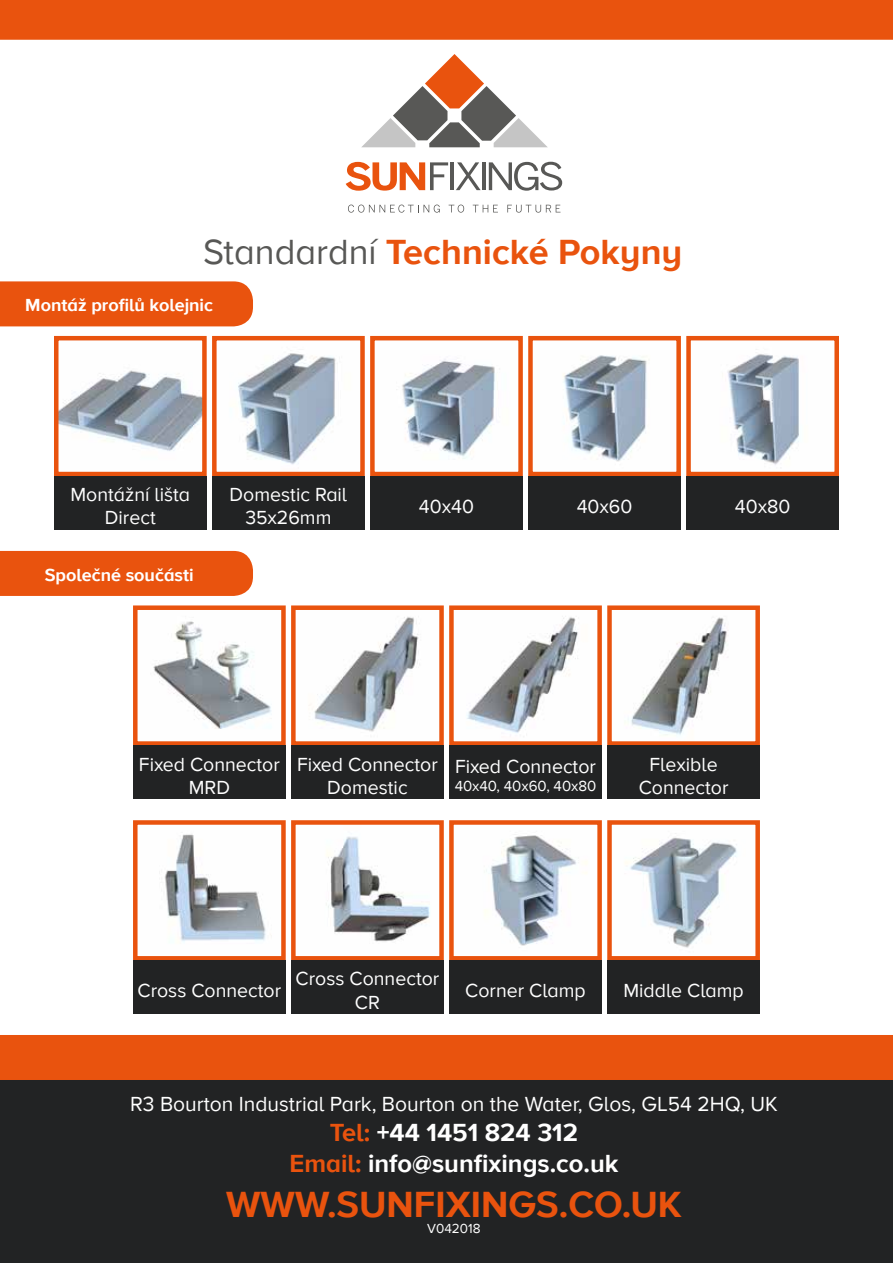
<style>
.page{position:relative;width:893px;height:1263px;background:#fff}
.page>*{position:absolute;margin:0;border:0;box-sizing:border-box;transform-origin:0 0}
.t1{font:700 37.5px "Proxima Nova A";color:#e9530e}
.t2{font:700 36px "Proxima Nova A";color:#e9530e}
.t3{font:700 25.5px/30.6px "Proxima Nova A";color:#fff;text-align:center}
.t4{font:21px "Proxima Nova A";color:#fff}
.t5{font:19.5px/23.4px "Proxima Nova A";color:#fff;text-align:center}
.t6{font:700 18px "Proxima Nova A";color:#fff}
.t7{font:15px "Proxima Nova A";color:#fff}
.t8{font:13.5px "Proxima Nova A";color:#fff}
.s1{font-weight:400;color:#585856}
.s2{color:#e9530e}
</style>
<div class="page">
<div style="left:0;top:0;width:893px;height:40px;background:#e9530e"></div>
<div style="left:0;top:1078px;width:893px;height:185px;background:#222324"></div>
<div style="left:0;top:1035px;width:893px;height:45px;background:#e9530e"></div>
<svg style="left:346px;top:162px;width:102px;height:29px"></svg>
<hr style="left:450px;top:162px;width:3px;height:28px;background:#585856">
<svg style="left:456px;top:162px;width:25px;height:28px"></svg>
<hr style="left:482px;top:162px;width:4px;height:28px;background:#585856">
<svg style="left:489px;top:162px;width:73px;height:29px"></svg>
<svg style="left:348px;top:205px;width:92px;height:8px"></svg>
<svg style="left:449px;top:205px;width:15px;height:8px"></svg>
<svg style="left:473px;top:205px;width:25px;height:7px"></svg>
<svg style="left:507px;top:205px;width:53px;height:8px"></svg>
<svg style="left:362px;top:54px;width:185px;height:93px"></svg>
<div style="left:0;top:281px;width:253px;height:45px;background:#e9530e"></div>
<div style="left:0;top:551px;width:253px;height:45px;background:#e9530e"></div>
<img style="left:59px;top:370px;width:143px;height:81px">
<div style="left:54px;top:336px;width:153px;height:140px;border:4px solid #e9530e"></div>
<img style="left:153px;top:621px;width:119px;height:108px">
<div style="left:133px;top:605px;width:153px;height:141px;border:4px solid #e9530e"></div>
<img style="left:164px;top:834px;width:108px;height:108px">
<div style="left:133px;top:820px;width:153px;height:140px;border:4px solid #e9530e"></div>
<img style="left:238px;top:353px;width:98px;height:112px">
<div style="left:212px;top:336px;width:153px;height:140px;border:4px solid #e9530e"></div>
<img style="left:309px;top:617px;width:111px;height:115px">
<div style="left:291px;top:605px;width:153px;height:141px;border:4px solid #e9530e"></div>
<img style="left:326px;top:836px;width:104px;height:106px">
<div style="left:291px;top:820px;width:153px;height:140px;border:4px solid #e9530e"></div>
<img style="left:396px;top:359px;width:99px;height:100px">
<div style="left:370px;top:336px;width:153px;height:140px;border:4px solid #e9530e"></div>
<img style="left:467px;top:617px;width:111px;height:116px">
<div style="left:449px;top:605px;width:153px;height:141px;border:4px solid #e9530e"></div>
<img style="left:484px;top:835px;width:103px;height:111px">
<div style="left:449px;top:820px;width:153px;height:140px;border:4px solid #e9530e"></div>
<img style="left:563px;top:355px;width:84px;height:107px">
<div style="left:528px;top:336px;width:153px;height:140px;border:4px solid #e9530e"></div>
<img style="left:628px;top:617px;width:100px;height:119px">
<div style="left:607px;top:605px;width:153px;height:141px;border:4px solid #e9530e"></div>
<img style="left:625px;top:833px;width:112px;height:115px">
<div style="left:607px;top:820px;width:153px;height:140px;border:4px solid #e9530e"></div>
<img style="left:727px;top:349px;width:72px;height:116px">
<div style="left:686px;top:336px;width:153px;height:140px;border:4px solid #e9530e"></div>
<div style="left:54px;top:476px;width:153px;height:53px;background:#222324"></div>
<div style="left:133px;top:746px;width:153px;height:53px;background:#222324"></div>
<div style="left:133px;top:960px;width:153px;height:54px;background:#222324"></div>
<div style="left:212px;top:476px;width:153px;height:53px;background:#222324"></div>
<div style="left:291px;top:746px;width:153px;height:53px;background:#222324"></div>
<div style="left:291px;top:960px;width:153px;height:54px;background:#222324"></div>
<div style="left:370px;top:476px;width:153px;height:53px;background:#222324"></div>
<div style="left:449px;top:746px;width:153px;height:53px;background:#222324"></div>
<div style="left:449px;top:960px;width:153px;height:54px;background:#222324"></div>
<div style="left:528px;top:476px;width:153px;height:53px;background:#222324"></div>
<div style="left:607px;top:746px;width:153px;height:53px;background:#222324"></div>
<div style="left:607px;top:960px;width:153px;height:54px;background:#222324"></div>
<div style="left:686px;top:476px;width:153px;height:53px;background:#222324"></div>
<h2 class="t2" style="left:203px;top:231px;width:481px"><span class="s1">Standardní</span> Technické Pokyny</h2>
<p class="t6" style="left:25px;top:295px;width:189px">Montáž profilů kolejnic</p>
<p class="t5" style="left:71px;top:483px;width:121px">Montážní lišta<br>Direct</p>
<p class="t6" style="left:45px;top:564px;width:151px">Společné součásti</p>
<p class="t5" style="left:230px;top:483px;width:119px">Domestic Rail<br>35x26mm</p>
<p class="t5" style="left:419px;top:495px;width:57px">40x40</p>
<p class="t5" style="left:577px;top:495px;width:57px">40x60</p>
<p class="t5" style="left:735px;top:495px;width:57px">40x80</p>
<p class="t5" style="left:139px;top:753px;width:142px">Fixed Connector<br>MRD</p>
<p class="t5" style="left:297px;top:753px;width:142px">Fixed Connector<br>Domestic</p>
<p class="t5" style="left:455px;top:756px;width:142px">Fixed Connector</p>
<p class="t7" style="left:455px;top:778px;width:143px">40x40, 40x60, 40x80</p>
<p class="t5" style="left:639px;top:753px;width:91px">Flexible<br>Connector</p>
<p class="t5" style="left:138px;top:979px;width:145px">Cross Connector</p>
<p class="t5" style="left:296px;top:968px;width:145px">Cross Connector<br>CR</p>
<p class="t5" style="left:465px;top:979px;width:122px">Corner Clamp</p>
<p class="t5" style="left:623px;top:979px;width:122px">Middle Clamp</p>
<p class="t4" style="left:130px;top:1092px;width:649px">R3 Bourton Industrial Park, Bourton on the Water, Glos, GL54 2HQ, UK</p>
<h3 class="t3" style="left:289px;top:1119px;width:330px"><span class="s2">Tel:</span> +44 1451 824 312<br><span class="s2">Email:</span> info@sunfixings.co.uk</h3>
<h1 class="t1" style="left:226px;top:1183px;width:457px">WWW.SUNFIXINGS.CO.UK</h1>
<p class="t8" style="left:427px;top:1221px;width:55px">V042018</p>
</div>
